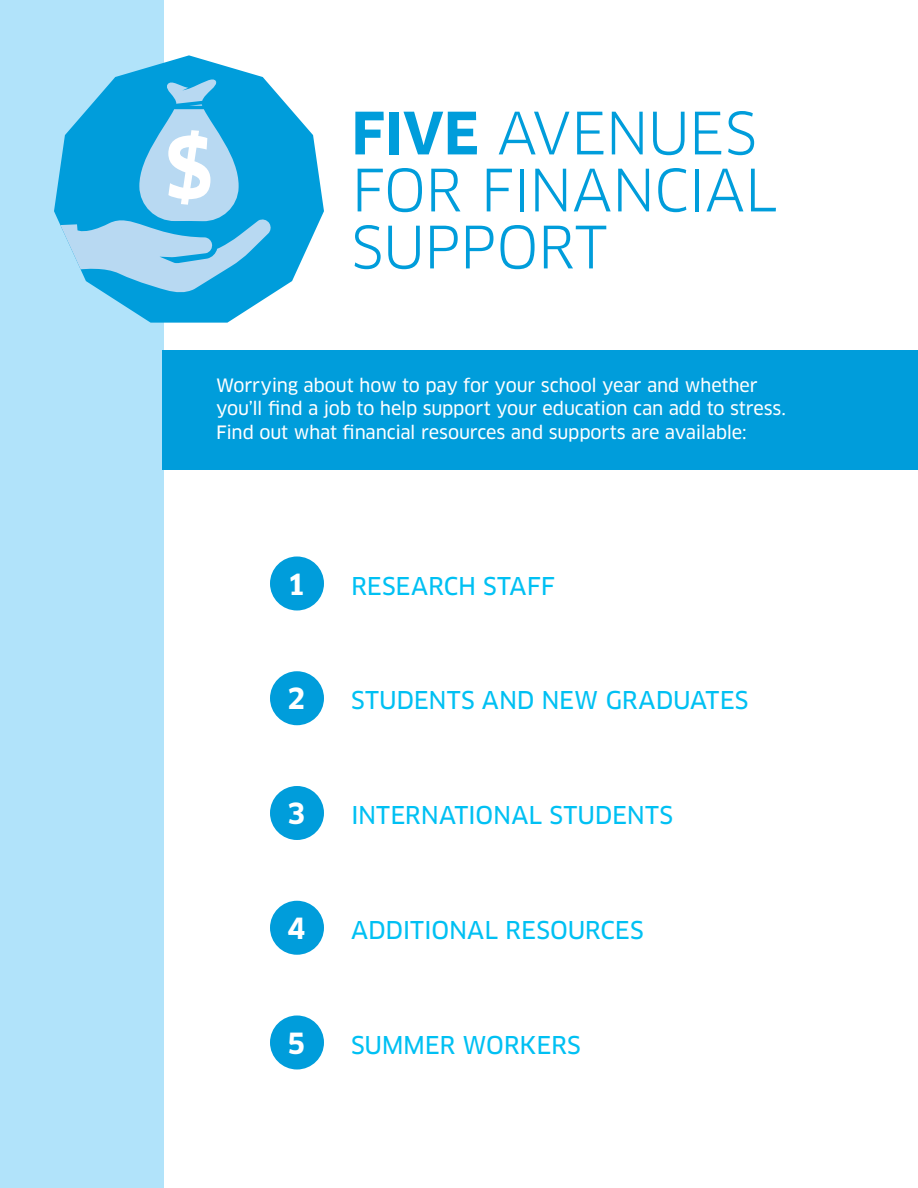
<style>
.page{position:relative;width:918px;height:1188px;background:#fff}
.page>*{position:absolute;margin:0;border:0;box-sizing:border-box;transform-origin:0 0}
.t1{font:57px/57px "Clan OT";letter-spacing:-.015em;color:#009ddb}
.t2{font:700 28.5px "Clan OT";color:#fff}
.t3{font:24px "Clan OT News";letter-spacing:-.005em;color:#00c0f3}
.t4{font:18px/24px "Clan OT News";letter-spacing:-.01em;color:#fff}
.s1{font-weight:700}
</style>
<div class="page">
<div style="left:0;top:0;width:163px;height:1188px;background:#b1e3fa"></div>
<svg style="left:54px;top:55px;width:270px;height:268px"></svg>
<svg style="left:60px;top:77px;width:211px;height:216px"></svg>
<div style="left:162px;top:350px;width:756px;height:120px;background:#009ddb"></div>
<div style="left:270px;top:556px;width:54px;height:54px;background:#009ddb;border-radius:50%"></div>
<div style="left:270px;top:671px;width:54px;height:54px;background:#009ddb;border-radius:50%"></div>
<div style="left:270px;top:786px;width:54px;height:54px;background:#009ddb;border-radius:50%"></div>
<div style="left:270px;top:901px;width:54px;height:54px;background:#009ddb;border-radius:50%"></div>
<div style="left:270px;top:1016px;width:54px;height:54px;background:#009ddb;border-radius:50%"></div>
<h1 class="t1" style="left:351px;top:105px;width:428px"><span class="s1">FIVE</span> AVENUES<br>FOR FINANCIAL<br>SUPPORT</h1>
<p class="t4" style="left:216px;top:373px;width:572px">Worrying about how to pay for your school year and whether you’ll find a job to help support your education can add to stress.<br>Find out what financial resources and supports are available:</p>
<h2 class="t2" style="left:287px;top:568px;width:20px">1</h2>
<h3 class="t3" style="left:351px;top:572px;width:206px">RESEARCH STAFF</h3>
<h2 class="t2" style="left:287px;top:682px;width:20px">2</h2>
<h3 class="t3" style="left:351px;top:686px;width:399px">STUDENTS AND NEW GRADUATES</h3>
<h2 class="t2" style="left:287px;top:797px;width:20px">3</h2>
<h3 class="t3" style="left:351px;top:801px;width:324px">INTERNATIONAL STUDENTS</h3>
<h2 class="t2" style="left:287px;top:912px;width:20px">4</h2>
<h3 class="t3" style="left:351px;top:916px;width:294px">ADDITIONAL RESOURCES</h3>
<h2 class="t2" style="left:287px;top:1027px;width:20px">5</h2>
<h3 class="t3" style="left:351px;top:1031px;width:231px">SUMMER WORKERS</h3>
</div>
